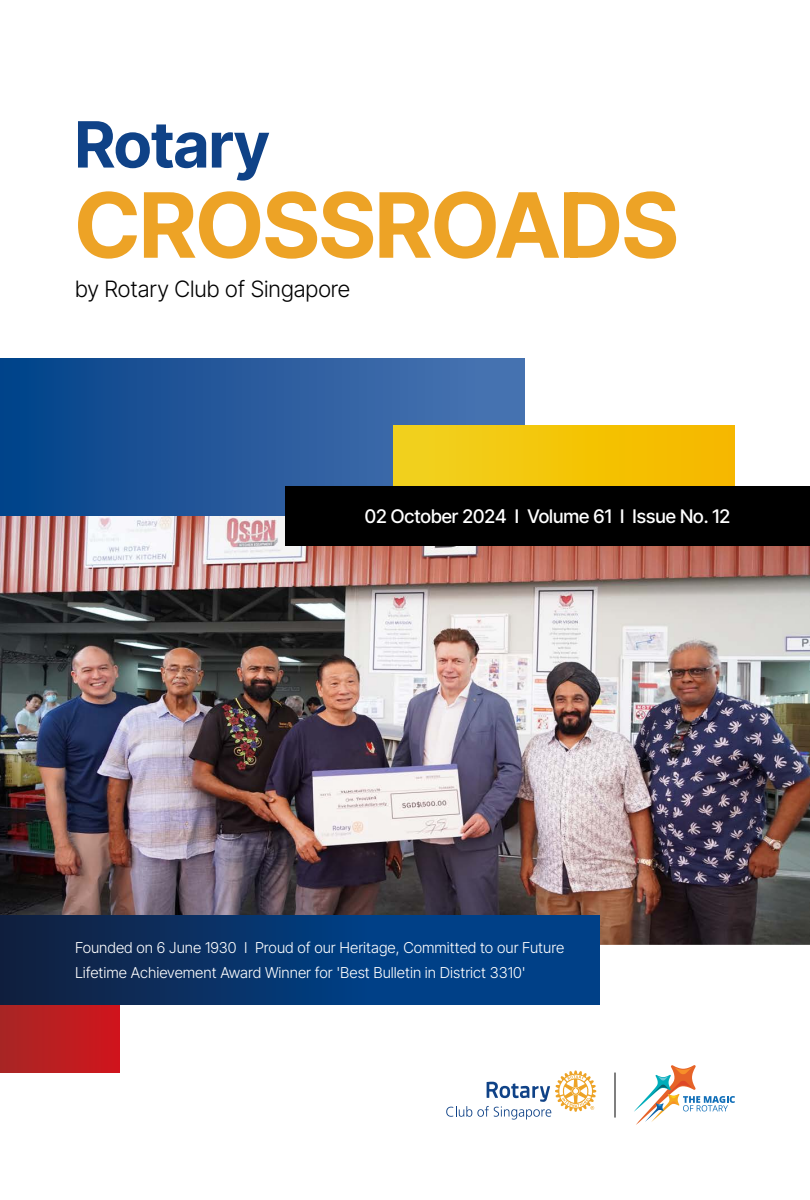
<style>
.page{position:relative;width:810px;height:1200px;background:#fff}
.page>*{position:absolute;margin:0;border:0;box-sizing:border-box;transform-origin:0 0}
.t1{font:700 90px "Inter Tight";color:#eda326}
.t2{font:700 63.75px "Inter Tight";color:#0f4287}
.t3{font:300 22.5px "Inter Tight";color:#000}
.t4{font:500 18.75px "Inter Tight";color:#fff}
.t5{font:300 15px/25.1px "Inter Tight";color:#fff}
</style>
<div class="page">
<img style="left:0;top:516px;width:810px;height:429px">
<div style="left:0;top:945px;width:119px;height:127px;background:linear-gradient(to right,#a72625,#d0151c)"></div>
<svg style="left:0;top:915px;width:600px;height:90px;background:#05356f"></svg>
<div style="left:0;top:358px;width:525px;height:158px;background:linear-gradient(to right,#044289,#4d75b3)"></div>
<div style="left:394px;top:425px;width:341px;height:61px;background:linear-gradient(to right,#f1d21d,#f6b700)"></div>
<svg style="left:634px;top:1065px;width:101px;height:60px"></svg>
<svg style="left:446px;top:1071px;width:150px;height:49px"></svg>
<hr style="left:615px;top:1073px;width:1px;height:45px;background:#000">
<div style="left:285px;top:486px;width:525px;height:60px;background:#000"></div>
<h2 class="t2" style="left:75px;top:97px;width:196px">Rotary</h2>
<h1 class="t1" style="left:75px;top:158px;width:605px">CROSSROADS</h1>
<h3 class="t3" style="left:75px;top:273px;width:277px">by Rotary Club of Singapore</h3>
<p class="t4" style="left:365px;top:502px;width:367px">02 October 2024 I Volume 61 I Issue No. 12</p>
<p class="t5" style="left:75px;top:935px;width:491px">Founded on 6 June 1930 I Proud of our Heritage, Committed to our Future<br>Lifetime Achievement Award Winner for 'Best Bulletin in District 3310'</p>
</div>
